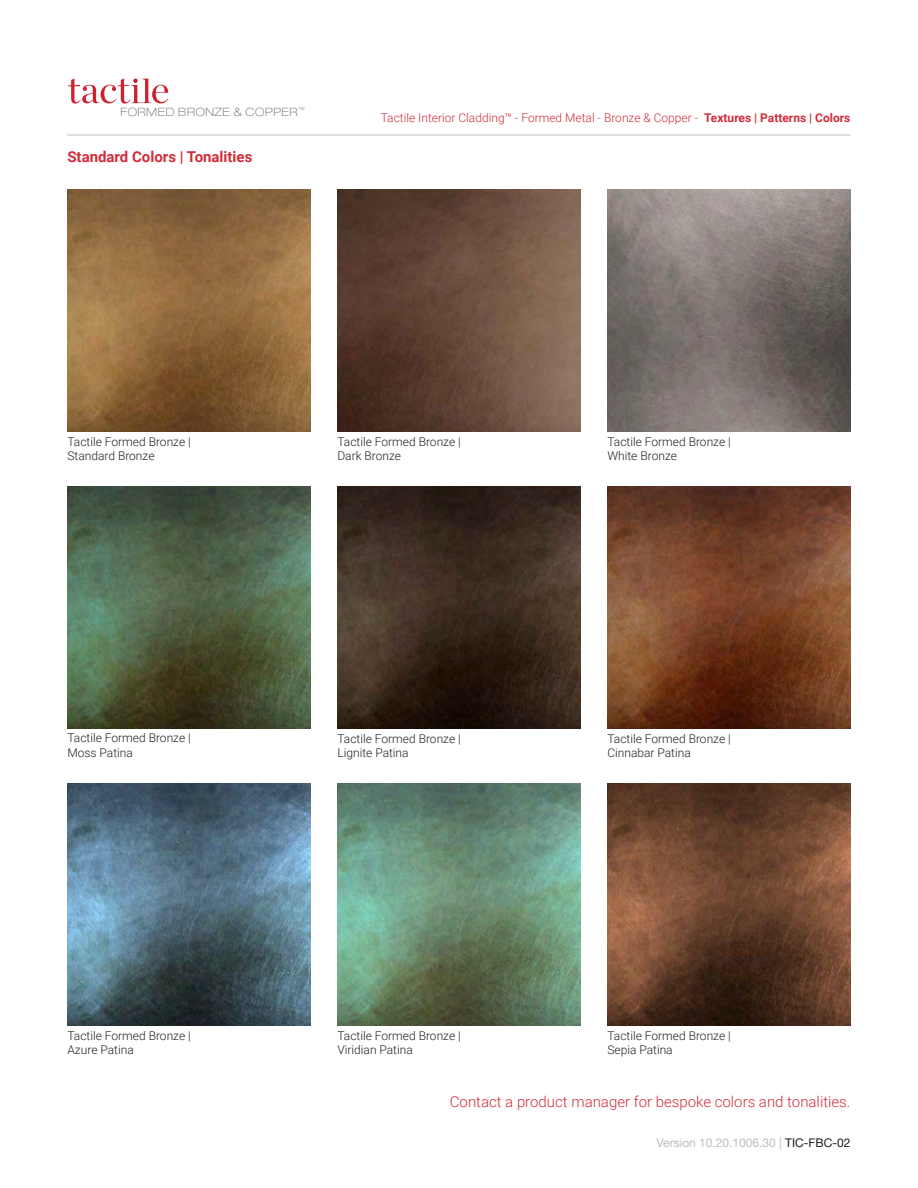
<style>
.page{position:relative;width:918px;height:1188px;background:#fff}
.page>*{position:absolute;margin:0;border:0;box-sizing:border-box;transform-origin:0 0}
.t1{font:300 15px "Roboto";color:#d12d3b}
.t2{font:700 15px "Roboto";color:#d12d3b}
.t3{font:300 12px/14.4px "Roboto";color:#231f20}
.t4{font:300 12px "Roboto";color:#d12d3b}
.t5{font:12px "Helvetica Neue";color:#bbbdbf}
.t6{font:100 expanded 11.4px "Helvetica Neue";letter-spacing:.05em;color:#606161}
.s1{font-weight:700}
.s2{color:#231f20}
</style>
<div class="page">
<img style="left:67px;top:486px;width:243px;height:243px">
<img style="left:607px;top:783px;width:243px;height:243px">
<img style="left:337px;top:783px;width:243px;height:243px">
<img style="left:67px;top:783px;width:243px;height:243px">
<img style="left:607px;top:486px;width:243px;height:243px">
<img style="left:337px;top:486px;width:243px;height:243px">
<svg style="left:67px;top:79px;width:101px;height:25px"></svg>
<hr style="left:67px;top:135px;width:783px;height:1px;background:#bbbdbf">
<img style="left:67px;top:189px;width:243px;height:243px">
<img style="left:337px;top:189px;width:243px;height:243px">
<img style="left:607px;top:189px;width:243px;height:243px">
<p class="t6" style="left:120px;top:105px;width:186px">FORMED BRONZE &amp; COPPER<sup>™</sup></p>
<p class="t2" style="left:67px;top:146px;width:187px">Standard Colors | Tonalities</p>
<p class="t4" style="left:381px;top:109px;width:471px">Tactile Interior Cladding™ - Formed Metal - Bronze &amp; Copper - <span class="s1">Textures | Patterns | Colors</span></p>
<p class="t3" style="left:67px;top:434px;width:125px">Tactile Formed Bronze |<br>Standard Bronze</p>
<p class="t3" style="left:337px;top:434px;width:125px">Tactile Formed Bronze |<br>Dark Bronze</p>
<p class="t3" style="left:607px;top:434px;width:125px">Tactile Formed Bronze |<br>White Bronze</p>
<p class="t3" style="left:67px;top:730px;width:125px">Tactile Formed Bronze |<br>Moss Patina</p>
<p class="t3" style="left:337px;top:731px;width:125px">Tactile Formed Bronze |<br>Lignite Patina</p>
<p class="t3" style="left:607px;top:731px;width:125px">Tactile Formed Bronze |<br>Cinnabar Patina</p>
<p class="t3" style="left:67px;top:1028px;width:125px">Tactile Formed Bronze |<br>Azure Patina</p>
<p class="t3" style="left:337px;top:1028px;width:125px">Tactile Formed Bronze |<br>Viridian Patina</p>
<p class="t3" style="left:607px;top:1028px;width:125px">Tactile Formed Bronze |<br>Sepia Patina</p>
<p class="t1" style="left:450px;top:1091px;width:402px">Contact a product manager for bespoke colors and tonalities.</p>
<p class="t5" style="left:657px;top:1136px;width:195px">Version 10.20.1006.30 | <span class="s2">TIC-FBC-02</span></p>
</div>
